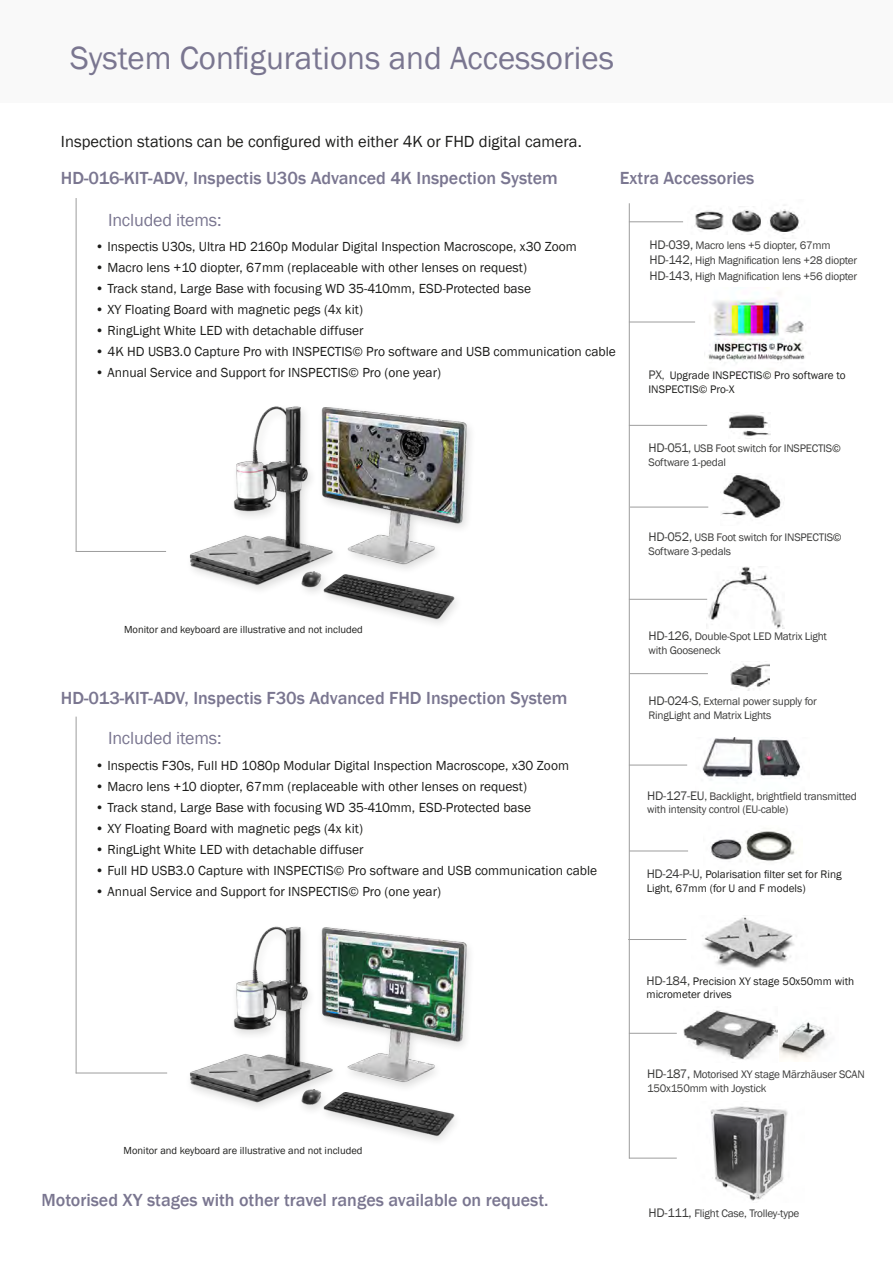
<style>
.page{position:relative;width:893px;height:1263px;background:#fff}
.page>*{position:absolute;margin:0;border:0;box-sizing:border-box;transform-origin:0 0}
.t1{font:39px "Franklin Gothic";color:#7a7690}
.t2{font:33px "Franklin Gothic";color:#7a7690}
.t3{font:500 18px "Franklin Gothic";color:#7a7690}
.t4{font:18px "Franklin Gothic";letter-spacing:-.01em;color:#7a7690}
.t5{font:16.5px "Franklin Gothic";color:#1d1d1b}
.t6{font:13.5px "Franklin Gothic";color:#1d1d1b}
.t7{font:11.25px/13.5px "Franklin Gothic";letter-spacing:-.02em;color:#3d3d3c}
.t8{font:11.25px/13.5px "Franklin Gothic";color:#1d1d1b}
.t9{font:10.5px "Franklin Gothic";color:#1d1d1b}
.s1{font-weight:800;font-size:35.25px}
.s2{font-size:12.75px}
.s3{font-size:12.75px;color:#3d3d3c}
.s4{color:#3d3d3c}
.s5{color:#1d1d1b}
</style>
<div class="page">
<div style="left:0;top:0;width:893px;height:102px;background:#f9f9f9"></div>
<hr style="left:76px;top:198px;width:1px;height:354px;background:#9d9d9d">
<hr style="left:76px;top:551px;width:90px;height:1px;background:#9d9d9d">
<img style="left:189px;top:406px;width:282px;height:218px">
<hr style="left:76px;top:717px;width:1px;height:356px;background:#9d9d9d">
<hr style="left:76px;top:1073px;width:91px;height:1px;background:#9d9d9d">
<img style="left:190px;top:926px;width:280px;height:215px">
<img style="left:729px;top:412px;width:42px;height:25px">
<img style="left:707px;top:567px;width:77px;height:62px">
<hr style="left:629px;top:599px;width:78px;height:1px;background:#9d9d9d">
<hr style="left:629px;top:425px;width:78px;height:1px;background:#9d9d9d">
<img style="left:708px;top:287px;width:97px;height:77px">
<hr style="left:629px;top:322px;width:66px;height:1px;background:#9d9d9d">
<img style="left:702px;top:738px;width:98px;height:42px">
<img style="left:710px;top:1106px;width:78px;height:95px">
<hr style="left:629px;top:1158px;width:48px;height:1px;background:#9d9d9d">
<hr style="left:629px;top:765px;width:58px;height:1px;background:#9d9d9d">
<hr style="left:629px;top:203px;width:1px;height:955px;background:#9d9d9d">
<img style="left:721px;top:475px;width:61px;height:43px">
<hr style="left:630px;top:507px;width:78px;height:1px;background:#9d9d9d">
<img style="left:703px;top:915px;width:91px;height:54px">
<hr style="left:628px;top:939px;width:58px;height:1px;background:#9d9d9d">
<img style="left:683px;top:1010px;width:94px;height:50px">
<hr style="left:629px;top:1033px;width:48px;height:1px;background:#9d9d9d">
<img style="left:710px;top:831px;width:85px;height:30px">
<hr style="left:629px;top:851px;width:59px;height:1px;background:#9d9d9d">
<img style="left:694px;top:206px;width:67px;height:27px">
<hr style="left:629px;top:221px;width:54px;height:1px;background:#9d9d9d">
<img style="left:730px;top:663px;width:39px;height:27px">
<img style="left:780px;top:1022px;width:48px;height:38px">
<hr style="left:630px;top:673px;width:78px;height:1px;background:#9d9d9d">
<img style="left:769px;top:205px;width:31px;height:34px">
<p class="t2" style="left:70px;top:37px;width:545px">System Configurations and Accessories</p>
<p class="t1" style="left:61px;top:39px;width:773px">Data Export and Reporting in INSPECTIS<sup>©</sup> <span class="s1">ProX</span></p>
<p class="t5" style="left:61px;top:131px;width:522px">Inspection stations can be configured with either 4K or FHD digital camera.</p>
<p class="t3" style="left:61px;top:167px;width:498px">HD-016-KIT-ADV, Inspectis U30s Advanced 4K Inspection System</p>
<p class="t3" style="left:620px;top:167px;width:136px">Extra Accessories</p>
<p class="t4" style="left:108px;top:209px;width:115px">Included items:</p>
<p class="t6" style="left:95px;top:238px;width:483px">• Inspectis U30s, Ultra HD 2160p Modular Digital Inspection Macroscope, x30 Zoom</p>
<p class="t6" style="left:95px;top:259px;width:433px">• Macro lens +10 diopter, 67mm (replaceable with other lenses on request)</p>
<p class="t6" style="left:95px;top:280px;width:437px">• Track stand, Large Base with focusing WD 35-410mm, ESD-Protected base</p>
<p class="t6" style="left:95px;top:301px;width:269px">• XY Floating Board with magnetic pegs (4x kit)</p>
<p class="t6" style="left:95px;top:322px;width:270px">• RingLight White LED with detachable diffuser</p>
<p class="t6" style="left:95px;top:343px;width:522px">• 4K HD USB3.0 Capture Pro with INSPECTIS© Pro software and USB communication cable</p>
<p class="t6" style="left:95px;top:364px;width:348px">• Annual Service and Support for INSPECTIS© Pro (one year)</p>
<p class="t9" style="left:124px;top:623px;width:240px">Monitor and keyboard are illustrative and not included</p>
<p class="t3" style="left:61px;top:687px;width:508px">HD-013-KIT-ADV, Inspectis F30s Advanced FHD Inspection System</p>
<p class="t4" style="left:108px;top:727px;width:115px">Included items:</p>
<p class="t6" style="left:95px;top:757px;width:475px">• Inspectis F30s, Full HD 1080p Modular Digital Inspection Macroscope, x30 Zoom</p>
<p class="t6" style="left:95px;top:778px;width:433px">• Macro lens +10 diopter, 67mm (replaceable with other lenses on request)</p>
<p class="t6" style="left:95px;top:799px;width:437px">• Track stand, Large Base with focusing WD 35-410mm, ESD-Protected base</p>
<p class="t6" style="left:95px;top:820px;width:269px">• XY Floating Board with magnetic pegs (4x kit)</p>
<p class="t6" style="left:95px;top:841px;width:270px">• RingLight White LED with detachable diffuser</p>
<p class="t6" style="left:95px;top:862px;width:504px">• Full HD USB3.0 Capture with INSPECTIS© Pro software and USB communication cable</p>
<p class="t6" style="left:95px;top:883px;width:348px">• Annual Service and Support for INSPECTIS© Pro (one year)</p>
<p class="t9" style="left:124px;top:1144px;width:240px">Monitor and keyboard are illustrative and not included</p>
<p class="t3" style="left:42px;top:1189px;width:508px">Motorised XY stages with other travel ranges available on request.</p>
<p class="t7" style="left:649px;top:239px;width:183px"><span class="s2">HD-039,</span> Macro lens +5 diopter, 67mm</p>
<p class="t7" style="left:649px;top:254px;width:209px"><span class="s2">HD-142,</span> High Magnification lens +28 diopter</p>
<p class="t7" style="left:649px;top:269px;width:209px"><span class="s2">HD-143,</span> High Magnification lens +56 diopter</p>
<p class="t8" style="left:648px;top:369px;width:199px"><span class="s3">PX</span><span class="s4">,</span> Upgrade INSPECTIS© Pro software to<br>INSPECTIS© Pro-X</p>
<p class="t7" style="left:648px;top:442px;width:194px"><span class="s2">HD-051,</span> USB Foot switch for INSPECTIS<span class="s5">©<br></span>Software 1-pedal</p>
<p class="t7" style="left:648px;top:531px;width:195px"><span class="s2">HD-052,</span> USB Foot switch for INSPECTIS<span class="s5">©<br></span>Software 3-pedals</p>
<p class="t7" style="left:648px;top:630px;width:180px"><span class="s2">HD-126,</span> Double-Spot LED Matrix Light with Gooseneck</p>
<p class="t7" style="left:648px;top:695px;width:170px"><span class="s2">HD-024-S</span>, External power supply for<br>RingLight and Matrix Lights</p>
<p class="t7" style="left:647px;top:789px;width:211px"><span class="s2">HD-127-EU</span>, Backlight, brightfield transmitted with intensity control (EU-cable)</p>
<p class="t8" style="left:647px;top:868px;width:196px"><span class="s3">HD-24-P-U,</span> Polarisation filter set for Ring<br>Light, 67mm (for U and F models)</p>
<p class="t8" style="left:646px;top:974px;width:209px"><span class="s3">HD-184,</span> Precision XY stage 50x50mm with micrometer drives</p>
<p class="t7" style="left:647px;top:1068px;width:219px"><span class="s2">HD-187,</span> Motorised XY stage Märzhäuser SCAN<br>150x150mm with Joystick</p>
<p class="t7" style="left:648px;top:1207px;width:152px"><span class="s2">HD-111,</span> Flight Case, Trolley-type</p>
</div>
